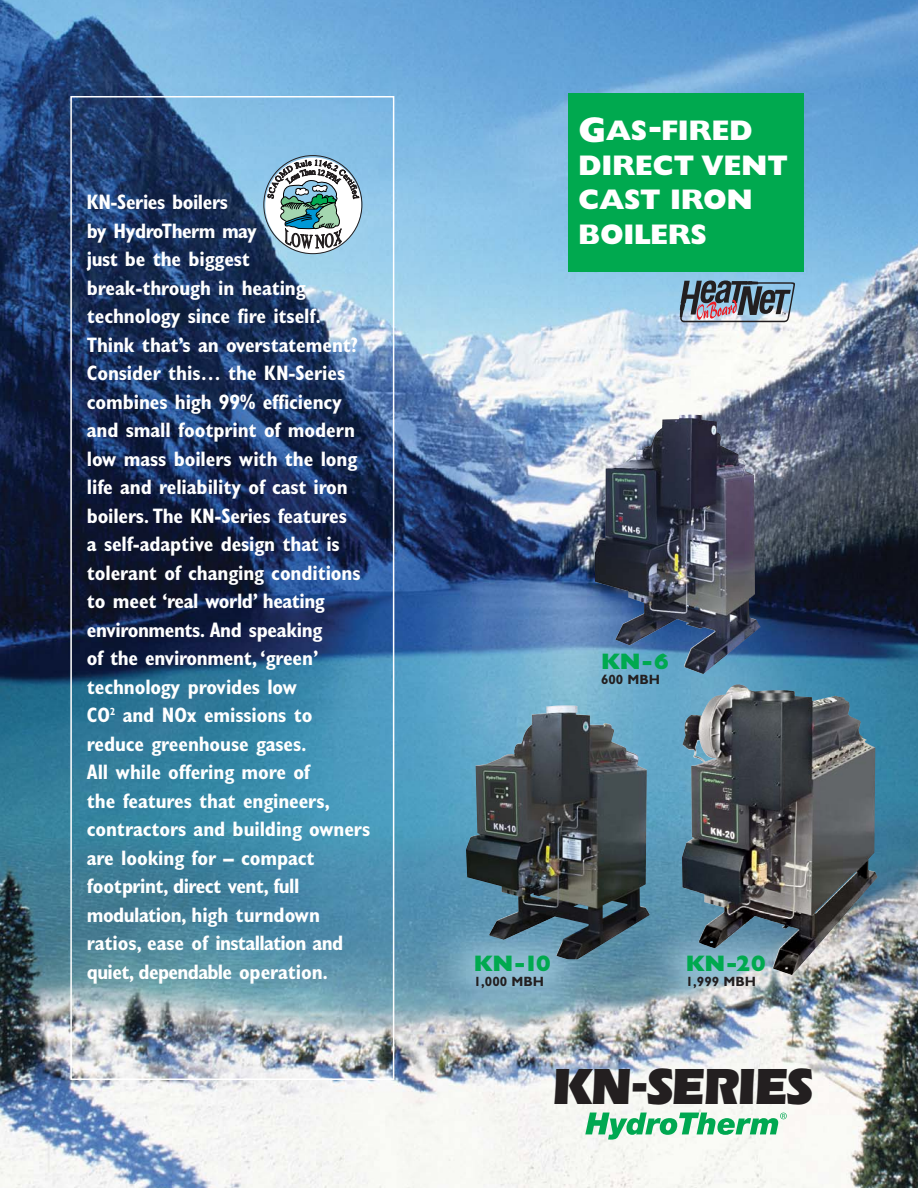
<style>
.page{position:relative;width:918px;height:1188px;background:#fff}
.page>*{position:absolute;margin:0;border:0;box-sizing:border-box;transform-origin:0 0}
.t1{font:900 52.5px "Itc Eras";letter-spacing:-.06em;color:#231f20;scale:.92 1}
.t2{font:800 28.5px/34.5px "Gill Sans";letter-spacing:-.015em;color:#fff}
.t3{font:800 22.5px "Gill Sans";color:#00a94f}
.t4{font:700 condensed 21px/28.5px "Gill Sans";letter-spacing:-.005em;color:#fff}
.t5{font:700 13.5px "Gill Sans";color:#231f20}
.s1{font-size:36px}
</style>
<div class="page">
<img style="left:0;top:0;width:918px;height:1188px">
<div style="left:70px;top:96px;width:324px;height:984px;border:2px solid #fff"></div>
<div style="left:568px;top:93px;width:236px;height:179px;background:#00a94f"></div>
<img style="left:595px;top:415px;width:166px;height:259px">
<img style="left:466px;top:705px;width:184px;height:254px">
<svg style="left:267px;top:158px;width:93px;height:91px"></svg>
<img style="left:681px;top:684px;width:197px;height:291px">
<svg style="left:680px;top:281px;width:115px;height:41px"></svg>
<svg style="left:585px;top:1113px;width:202px;height:27px"></svg>
<p class="t4" style="left:87px;top:190px;width:285px">KN-Series boilers<br>by HydroTherm may<br>just be the biggest break-through in heating technology since fire itself.<br>Think that’s an overstatement?<br>Consider this… the KN-Series combines high 99% efficiency and small footprint of modern low mass boilers with the long life and reliability of cast iron boilers. The KN-Series features<br>a self-adaptive design that is tolerant of changing conditions to meet ‘real world’ heating environments. And speaking<br>of the environment, ‘green’ technology provides low<br>CO<sup>2</sup> and NOx emissions to reduce greenhouse gases.<br>All while offering more of<br>the features that engineers, contractors and building owners are looking for – compact footprint, direct vent, full modulation, high turndown ratios, ease of installation and quiet, dependable operation.</p>
<h2 class="t2" style="left:578px;top:116px;width:211px"><span class="s1">G</span>AS-FIRED<br>DIRECT VENT<br>CAST IRON<br>BOILERS</h2>
<p class="t3" style="left:601px;top:653px;width:69px">KN-6</p>
<p class="t5" style="left:601px;top:674px;width:61px">600 MBH</p>
<p class="t3" style="left:474px;top:956px;width:79px">KN-10</p>
<p class="t5" style="left:474px;top:977px;width:72px">1,000 MBH</p>
<p class="t3" style="left:686px;top:956px;width:82px">KN-20</p>
<p class="t5" style="left:686px;top:977px;width:72px">1,999 MBH</p>
<h1 class="t1" style="left:551px;top:1069px;width:287px">KN-SERIES</h1>
</div>
